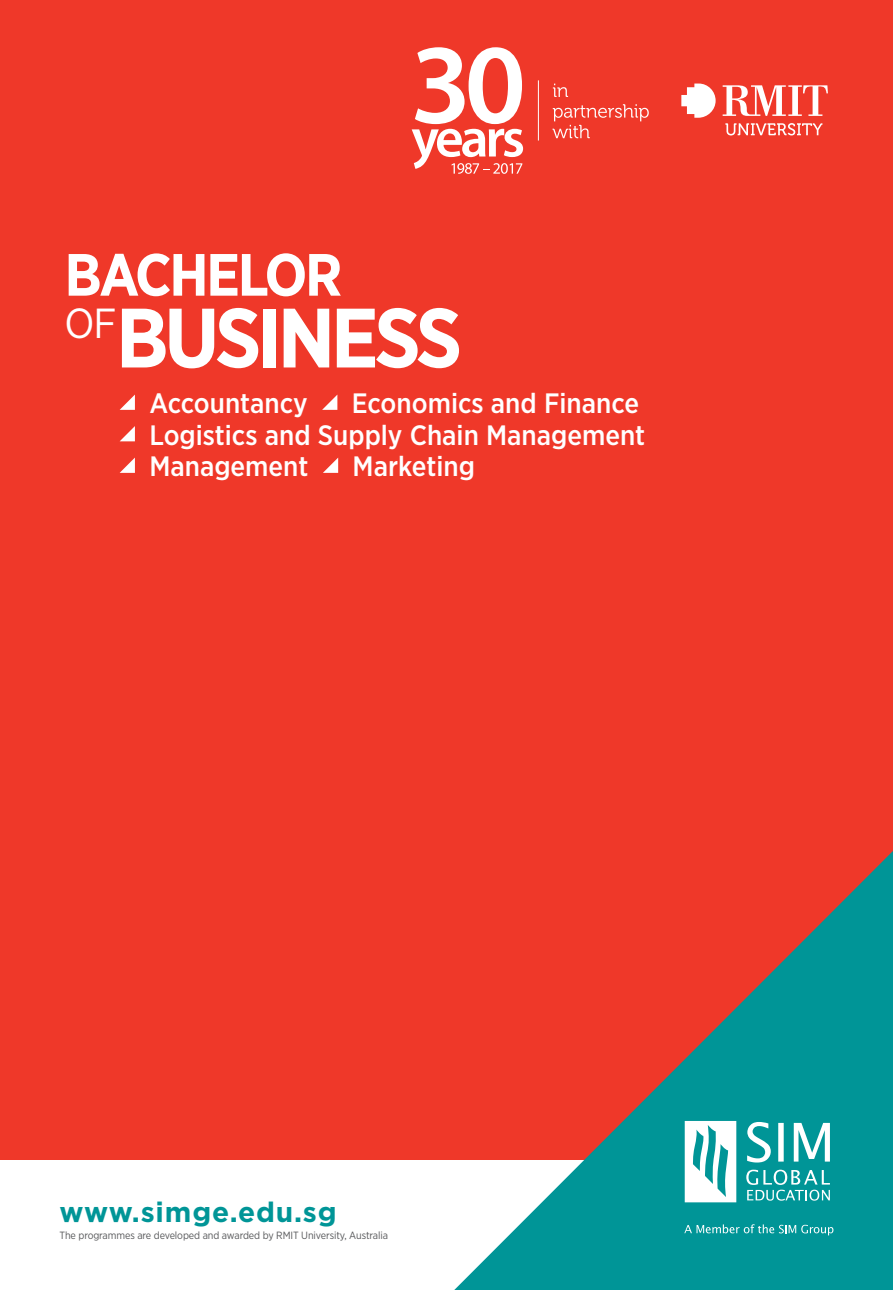
<style>
.page{position:relative;width:893px;height:1290px;background:#ef3829}
.page>*{position:absolute;margin:0;border:0;box-sizing:border-box;transform-origin:0 0}
.t1{font:700 84px "Gotham Narrow";letter-spacing:-.05em;color:#fff}
.t2{font:700 59.5px "Gotham Narrow";letter-spacing:-.04em;color:#fff}
.t3{font:42px "Gotham Narrow";color:#fff}
.t4{font:500 28px/31.5px "Gotham Narrow";color:#fff}
.t5{font:700 28px "Gotham";letter-spacing:.03em;color:#009597}
.t6{font:10.5px "Gotham Narrow";letter-spacing:-.01em;color:#58595b}
</style>
<div class="page">
<div style="left:0;top:1161px;width:893px;height:129px;background:#fff"></div>
<svg style="left:120px;top:394px;width:15px;height:16px"></svg>
<svg style="left:322px;top:395px;width:15px;height:15px"></svg>
<svg style="left:120px;top:426px;width:15px;height:15px"></svg>
<svg style="left:120px;top:457px;width:15px;height:16px"></svg>
<svg style="left:323px;top:458px;width:15px;height:15px"></svg>
<svg style="left:454px;top:851px;width:439px;height:439px"></svg>
<svg style="left:747px;top:1122px;width:83px;height:40px;background:#63bebf"></svg>
<svg style="left:746px;top:1169px;width:84px;height:31px;background:#3eaeb0"></svg>
<svg style="left:685px;top:1121px;width:51px;height:81px"></svg>
<svg style="left:684px;top:1224px;width:149px;height:11px;background:#36abac"></svg>
<svg style="left:552px;top:104px;width:97px;height:34px"></svg>
<svg style="left:553px;top:84px;width:15px;height:13px"></svg>
<hr style="left:538px;top:80px;width:1px;height:61px;background:#fff">
<svg style="left:723px;top:85px;width:105px;height:31px"></svg>
<svg style="left:681px;top:84px;width:35px;height:34px"></svg>
<svg style="left:725px;top:123px;width:97px;height:12px"></svg>
<svg style="left:412px;top:47px;width:111px;height:127px"></svg>
<h2 class="t2" style="left:64px;top:236px;width:279px">BACHELOR</h2>
<h1 class="t1" style="left:116px;top:284px;width:348px">BUSINESS</h1>
<h3 class="t3" style="left:64px;top:298px;width:54px">OF</h3>
<p class="t4" style="left:149px;top:387px;width:497px;text-indent:202px">Economics and Finance<br>Logistics and Supply Chain Management<br>Management</p>
<p class="t4" style="left:149px;top:387px;width:160px">Accountancy</p>
<p class="t4" style="left:353px;top:450px;width:124px">Marketing</p>
<p class="t5" style="left:60px;top:1193px;width:279px">www.simge.edu.sg</p>
<p class="t6" style="left:60px;top:1228px;width:330px">The programmes are developed and awarded by RMIT University, Australia</p>
</div>
